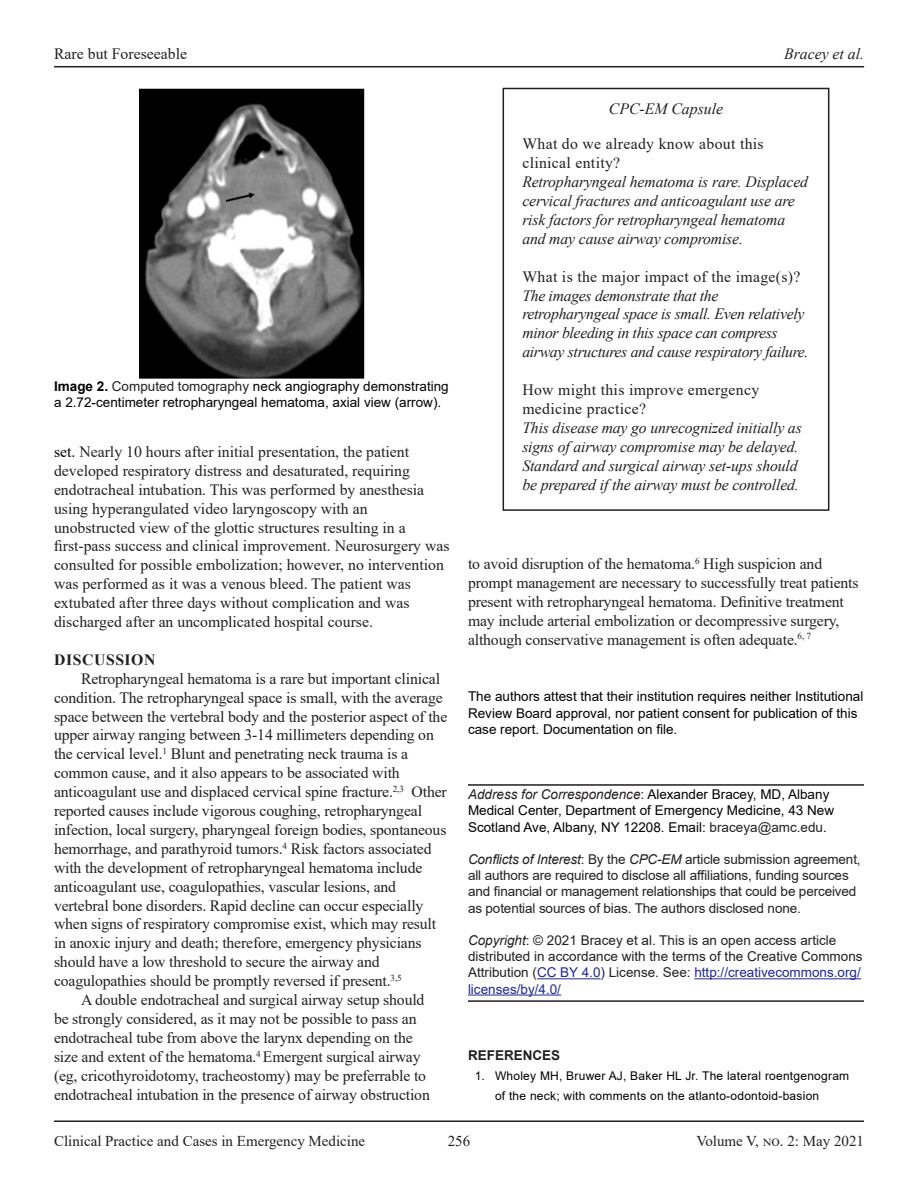
<style>
.page{position:relative;width:918px;height:1188px;background:#fff}
.page>*{position:absolute;margin:0;border:0;box-sizing:border-box;transform-origin:0 0}
.Body_Text{font:15.75px/18.9px "Times New Roman";letter-spacing:-.01em;color:#212121}
.Body_Text-2{font:15.75px/18.9px "Times New Roman";letter-spacing:-.01em;color:#231f20}
.Capsule_Summary_answ{font:italic 15.75px/18.9px "Times New Roman";letter-spacing:-.01em;color:#231f20}
.Capsule_Summary_answ-2{font:15.75px/18.9px "Times New Roman";letter-spacing:.02em;color:#231f20}
.Body_Text__15{font:italic 15.75px "Times New Roman";color:#231f20}
.Body_Titles{font:700 15.75px "Times New Roman";letter-spacing:.035em;color:#231f20}
.t1{font:15px "Times New Roman";color:#231f20}
.Figures_Tables_text{font:13.5px/16.2px "Arial";color:#000}
.t2{font:13.5px/16.2px "Arial";letter-spacing:-.01em;color:#231f20}
.t3{font:700 13.5px "Arial";color:#231f20}
.t4{font:12px/19.8px "Arial";letter-spacing:.02em;color:#000}
.s1{font-weight:700}
.s2{color:#231f20}
.s3{color:#000}
.s4{font-style:italic;color:#231f20}
.s5{font-style:italic}
.s6{color:#1f2796}
</style>
<div class="page">
<hr style="left:54px;top:1120px;width:810px;height:2px;background:#231f20">
<hr style="left:54px;top:66px;width:810px;height:1px;background:#231f20">
<img style="left:140px;top:88px;width:224px;height:291px">
<div style="left:503px;top:88px;width:326px;height:423px;border:2px solid #231f20"></div>
<hr style="left:468px;top:784px;width:396px;height:2px;background:#231f20">
<hr style="left:537px;top:978px;width:64px;height:1px;background:#1f2796">
<hr style="left:694px;top:978px;width:167px;height:1px;background:#1f2796">
<hr style="left:468px;top:1000px;width:396px;height:2px;background:#231f20">
<hr style="left:468px;top:995px;width:93px;height:1px;background:#1f2796">
<p class="Body_Text-2" style="left:54px;top:44px;width:134px">Rare but Foreseeable</p>
<p class="Capsule_Summary_answ" style="left:784px;top:44px;width:82px">Bracey et al.</p>
<p class="Figures_Tables_text" style="left:54px;top:378px;width:396px"><span class="s1">Image 2.</span> <span class="s2">Computed tomography</span> neck angiography demonstrating a 2.72-centimeter retropharyngeal hematoma, axial view (arrow).</p>
<p class="Body_Text" style="left:54px;top:442px;width:397px"><span class="s3">set.</span> Nearly 10 hours after initial presentation, the patient developed respiratory distress and desaturated, requiring endotracheal intubation. This was performed by anesthesia using hyperangulated video laryngoscopy with an unobstructed view of the glottic structures resulting in a first-pass success and clinical improvement. Neurosurgery was consulted for possible embolization; however, no intervention was performed as it was a venous bleed. The patient was extubated after three days without complication and was discharged after an uncomplicated hospital course.</p>
<p class="Body_Titles" style="left:54px;top:648px;width:103px">DISCUSSION</p>
<p class="Body_Text-2" style="left:54px;top:669px;width:395px;text-indent:27px">Retropharyngeal hematoma is a rare but important clinical condition. The retropharyngeal space is small, with the average space between the vertebral body and the posterior aspect of the upper airway ranging between 3-14 millimeters depending on the cervical level.<sup>1</sup> Blunt and penetrating neck trauma is a common cause, and it also appears to be associated with anticoagulant use and displaced cervical spine fracture.<sup>2,3</sup> Other reported causes include vigorous coughing, retropharyngeal infection, local surgery, pharyngeal foreign bodies, spontaneous hemorrhage, and parathyroid tumors.<sup>4</sup> Risk factors associated with the development of retropharyngeal hematoma include anticoagulant use, coagulopathies, vascular lesions, and vertebral bone disorders. Rapid decline can occur especially when signs of respiratory compromise exist, which may result in anoxic injury and death; therefore, emergency physicians should have a low threshold to secure the airway and coagulopathies should be promptly reversed if present.<sup>3,5</sup></p>
<p class="Body_Text" style="left:54px;top:990px;width:377px;text-indent:27px">A double endotracheal and surgical airway setup should be strongly considered, as it may not be possible to pass an endotracheal tube from above the larynx depending on the size and extent of the hematoma.<sup>4</sup> Emergent surgical airway (eg, cricothyroidotomy, tracheostomy) may be preferrable to endotracheal intubation in the presence of airway obstruction</p>
<p class="Body_Text__15" style="left:609px;top:98px;width:116px">CPC-EM Capsule</p>
<p class="Capsule_Summary_answ-2" style="left:522px;top:134px;width:243px">What do we already know about this clinical entity?</p>
<p class="Capsule_Summary_answ" style="left:522px;top:172px;width:287px">Retropharyngeal hematoma is rare. Displaced cervical fractures and anticoagulant use are risk factors for retropharyngeal hematoma and may cause airway compromise.</p>
<p class="Capsule_Summary_answ-2" style="left:522px;top:266px;width:280px">What is the major impact of the image(s)?</p>
<p class="Capsule_Summary_answ" style="left:522px;top:285px;width:288px">The images demonstrate that the retropharyngeal space is small. Even relatively minor bleeding in this space can compress airway structures and cause respiratory failure.</p>
<p class="Capsule_Summary_answ-2" style="left:522px;top:380px;width:238px">How might this improve emergency medicine practice?</p>
<p class="Capsule_Summary_answ" style="left:522px;top:418px;width:281px">This disease may go unrecognized initially as signs of airway compromise may be delayed.<br>Standard and surgical airway set-ups should be prepared if the airway must be controlled.</p>
<p class="Body_Text" style="left:468px;top:554px;width:392px">to avoid disruption of the hematoma.<sup>6</sup> High suspicion and prompt management are necessary to successfully treat patients present with retropharyngeal hematoma. Definitive treatment may include arterial embolization or decompressive surgery, although conservative management is often adequate.<sup>6,</sup> <sup>7</sup></p>
<p class="Figures_Tables_text" style="left:468px;top:688px;width:397px">The authors attest that their institution requires neither Institutional<br>Review Board approval, nor patient consent for publication of this case report. Documentation on file.</p>
<p class="Figures_Tables_text" style="left:468px;top:786px;width:368px"><span class="s4">Address for Correspondence</span><span class="s2">:</span> Alexander Bracey, MD, Albany<br>Medical Center, Department of Emergency Medicine, 43 New<br>Scotland Ave, Albany, NY 12208. Email: <span class="s2">braceya@amc.edu</span>.</p>
<p class="t2" style="left:468px;top:851px;width:394px"><span class="s5">Conflicts of Interest</span>: By the <span class="s5">CPC-EM</span> article submission agreement, all authors are required to disclose all affiliations, funding sources and financial or management relationships that could be perceived as potential sources of bias. The authors disclosed none.</p>
<p class="t2" style="left:468px;top:932px;width:396px"><span class="s5">Copyright</span>: © 2021 Bracey et al. This is an open access article distributed in accordance with the terms of the Creative Commons Attribution (<span class="s6">CC BY 4.0</span>) License. See: <span class="s6">http://creativecommons.org/ licenses/by/4.0/</span></p>
<p class="t3" style="left:468px;top:1046px;width:94px">REFERENCES</p>
<p class="t4" style="left:495px;top:1066px;width:356px;text-indent:-20px">1. Wholey MH, Bruwer AJ, Baker HL Jr. The lateral roentgenogram of the neck; with comments on the atlanto-odontoid-basion</p>
<p class="t1" style="left:54px;top:1130px;width:313px">Clinical Practice and Cases in Emergency Medicine</p>
<p class="t1" style="left:448px;top:1130px;width:24px">256</p>
<p class="t1" style="left:696px;top:1130px;width:169px">Volume V, no. 2: May 2021</p>
</div>
